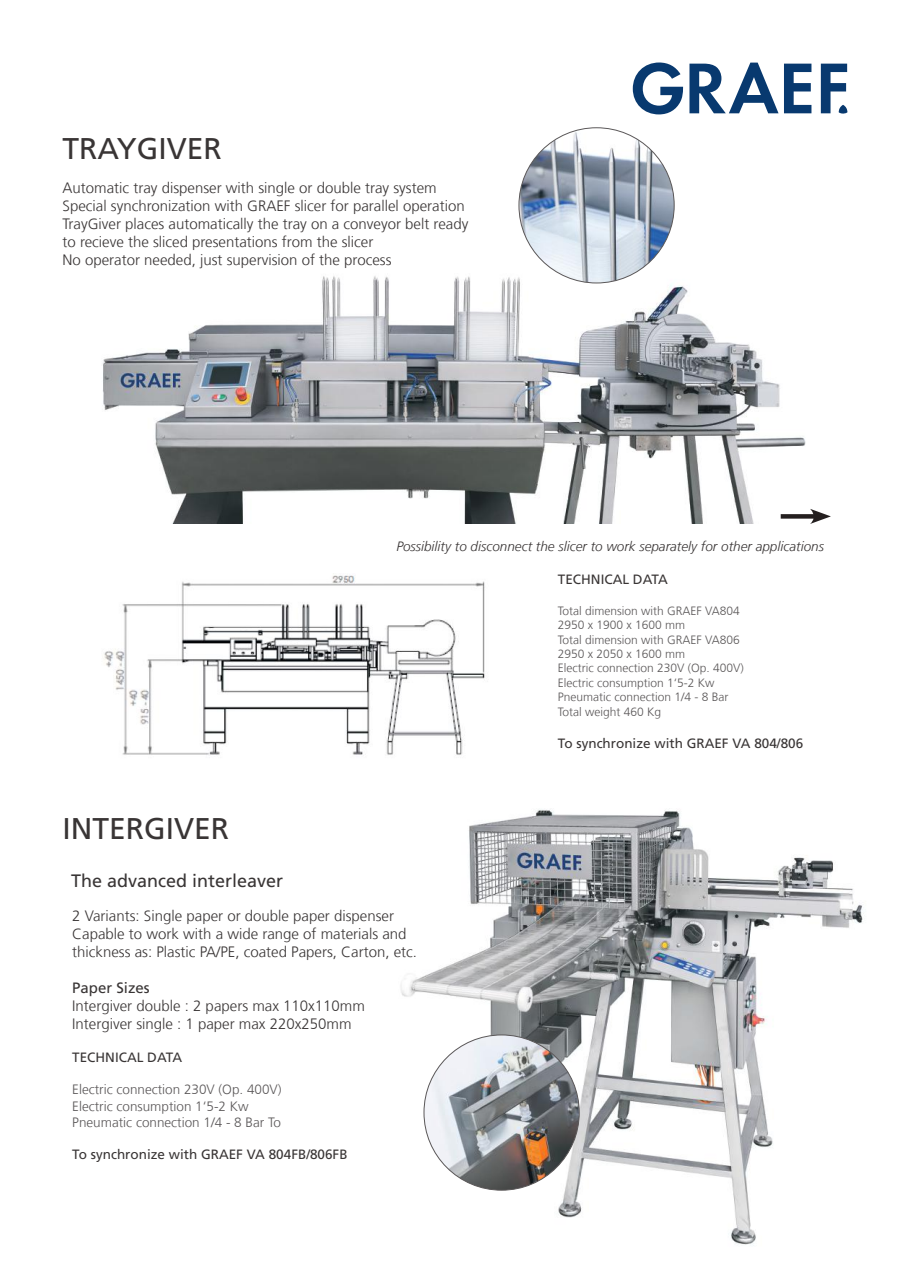
<style>
.page{position:relative;width:910px;height:1280px;background:#fff}
.page>*{position:absolute;margin:0;border:0;box-sizing:border-box;transform-origin:0 0}
.t1{font:30px "Frutiger LT Com";color:#393535}
.t2{font:18px "Frutiger LT Com";color:#393535}
.t3{font:300 15px/18px "Frutiger LT Com";color:#393535}
.t4{font:15px "Frutiger LT Com";color:#393535}
.t5{font:13.5px "Frutiger LT Com";color:#393535}
.t6{font:300 13.5px/16.2px "Frutiger LT Com";color:#5a5758}
.t7{font:italic 300 13.5px "Frutiger LT Com";color:#393535}
.t8{font:300 12px/14.4px "Frutiger LT Com";color:#5a5758}
</style>
<div class="page">
<img style="left:400px;top:810px;width:464px;height:435px">
<img style="left:103px;top:233px;width:703px;height:291px">
<img style="left:104px;top:573px;width:381px;height:182px">
<img style="left:424px;top:1035px;width:155px;height:155px;border-radius:78px">
<img style="left:519px;top:128px;width:155px;height:155px;border-radius:78px">
<div style="left:781px;top:514px;width:37px;height:5px;background:#241f1f"></div>
<svg style="left:810px;top:509px;width:21px;height:15px"></svg>
<svg style="left:633px;top:63px;width:50px;height:51px"></svg>
<svg style="left:689px;top:63px;width:89px;height:50px"></svg>
<svg style="left:784px;top:64px;width:27px;height:49px"></svg>
<svg style="left:821px;top:64px;width:26px;height:50px"></svg>
<h1 class="t1" style="left:63px;top:131px;width:161px">TRAYGIVER</h1>
<p class="t3" style="left:63px;top:179px;width:376px">Automatic tray dispenser with single or double tray system<br>Special synchronization with GRAEF</p>
<p class="t3" style="left:63px;top:197px;width:407px;text-indent:232px">slicer for parallel operation TrayGiver places automatically the tray on a conveyor belt ready to recieve the sliced presentations from the slicer<br>No operator needed, just supervision of the process</p>
<p class="t7" style="left:396px;top:539px;width:429px">Possibility to disconnect the slicer to work separately for other applications</p>
<h1 class="t1" style="left:63px;top:811px;width:168px">INTERGIVER</h1>
<p class="t2" style="left:71px;top:871px;width:214px">The advanced interleaver</p>
<p class="t3" style="left:72px;top:907px;width:346px">2 Variants: Single paper or double paper dispenser<br>Capable to work with a wide range of materials and thickness as: Plastic PA/PE, coated Papers, C arton, etc.</p>
<p class="t4" style="left:72px;top:979px;width:79px">Paper Sizes</p>
<p class="t3" style="left:72px;top:997px;width:294px">Intergiver double : 2 papers max 110x110mm<br>Intergiver single : 1 paper max 220x250mm</p>
<p class="t5" style="left:72px;top:1049px;width:112px">TECHNICAL DATA</p>
<p class="t6" style="left:72px;top:1082px;width:211px">Electric connection 230V (Op. 400V)<br>Electric consumption 1‘5-2 Kw<br>Pneumatic connection 1/4 - 8 Bar To</p>
<p class="t5" style="left:72px;top:1146px;width:277px">To synchronize with GRAEF VA 804FB/806FB</p>
<p class="t5" style="left:558px;top:572px;width:112px">TECHNICAL DATA</p>
<p class="t8" style="left:558px;top:603px;width:118px">Total dimension with GRAEF</p>
<p class="t8" style="left:705px;top:603px;width:36px">VA804</p>
<p class="t8" style="left:558px;top:618px;width:129px">2950 x 1900 x 1600 mm<br>Total dimension with GRAEF</p>
<p class="t8" style="left:705px;top:632px;width:36px">VA806</p>
<p class="t8" style="left:558px;top:647px;width:188px">2950 x 2050 x 1600 mm<br>Electric connection 230V (Op. 400V)<br>Electric consumption 1‘5-2 Kw<br>Pneumatic connection 1/4 - 8 Bar<br>Total weight 460 Kg</p>
<p class="t5" style="left:558px;top:735px;width:247px">To synchronize with GRAEF VA 804/806</p>
</div>
